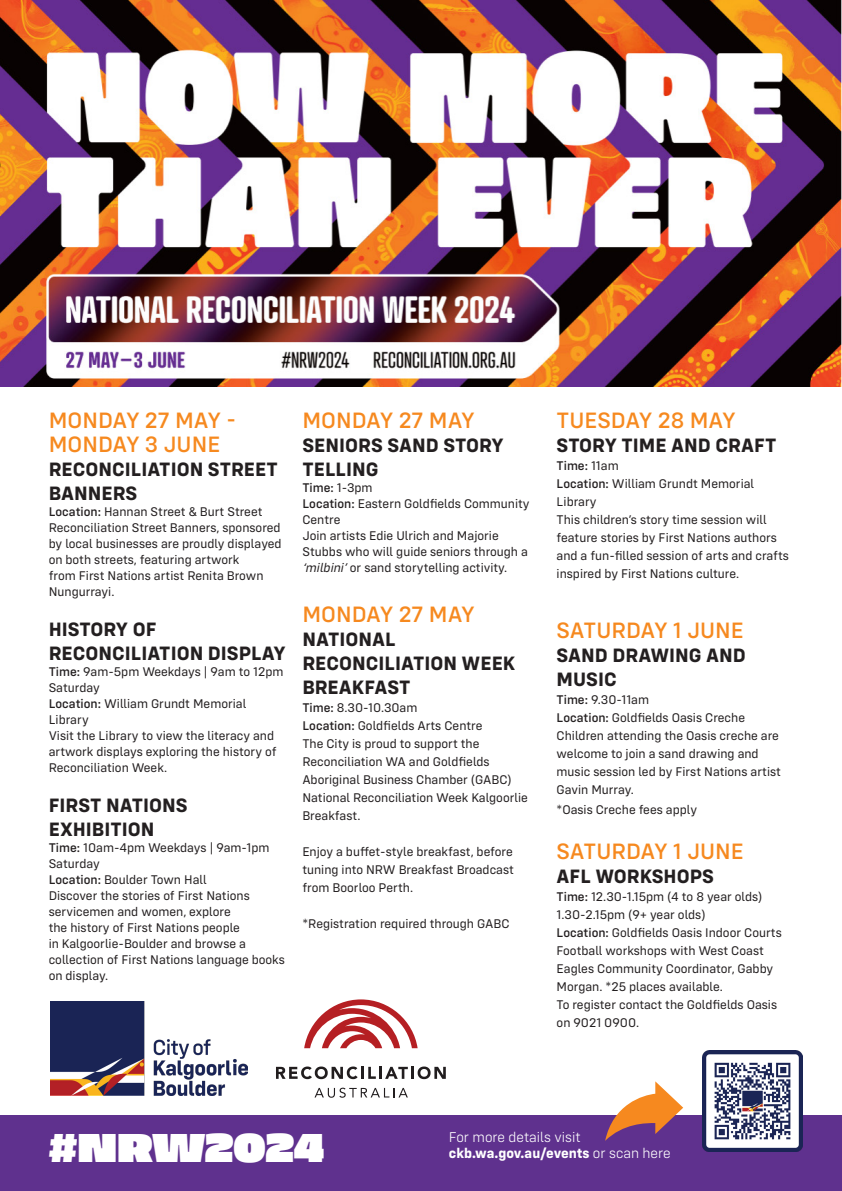
<style>
.page{position:relative;width:842px;height:1191px;background:#fff}
.page>*{position:absolute;margin:0;border:0;box-sizing:border-box;transform-origin:0 0}
.t1{font:40px "Piepie";color:#fff}
.t2{font:500 23px/24px "Config";color:#f6891f}
.t3{font:700 20px/24px "Config";color:#231f20}
.t4{font:700 14.6px "Config";color:#fff}
.t5{font:300 14.6px "Config";color:#fff}
.t6{font:13px/16px "Config";color:#231f20}
.t7{font:500 13px "Config";color:#231f20}
.s1{font-weight:500}
.s2{font-weight:400}
.s3{font-style:italic}
.s4{font-weight:300}
</style>
<div class="page">
<img style="left:0;top:0;width:842px;height:387px">
<div style="left:0;top:1115px;width:842px;height:76px;background:#5f318e"></div>
<img style="left:51px;top:1001px;width:197px;height:94px">
<svg style="left:605px;top:1081px;width:78px;height:59px"></svg>
<svg style="left:276px;top:1066px;width:170px;height:13px"></svg>
<svg style="left:314px;top:1087px;width:94px;height:10px"></svg>
<svg style="left:304px;top:999px;width:114px;height:49px"></svg>
<img style="left:702px;top:1050px;width:101px;height:101px">
<p class="t2" style="left:49px;top:408px;width:189px">MONDAY 27 MAY -<br>MONDAY 3 JUNE</p>
<p class="t3" style="left:49px;top:457px;width:231px">RECONCILIATION STREET<br>BANNERS</p>
<p class="t6" style="left:49px;top:503px;width:215px"><span class="s1">Location:</span> Hannan Street &amp; Burt Street</p>
<p class="t6" style="left:49px;top:519px;width:234px">Reconciliation Street Banners, sponsored by local businesses are proudly displayed on both streets, featuring artwork<br>from First Nations artist Renita Brown Nungurrayi.</p>
<p class="t3" style="left:49px;top:617px;width:239px">HISTORY OF<br>RECONCILIATION DISPLAY</p>
<p class="t6" style="left:49px;top:663px;width:236px"><span class="s1">Time:</span> 9am-5pm Weekdays | 9am to 12pm<br>Saturday</p>
<p class="t6" style="left:49px;top:695px;width:199px"><span class="s1">Location:</span> William Grundt Memorial<br>Library</p>
<p class="t6" style="left:49px;top:727px;width:229px">Visit the Library to view the literacy and artwork displays exploring the history of<br>Reconciliation Week.</p>
<p class="t3" style="left:49px;top:793px;width:141px">FIRST NATIONS<br>EXHIBITION</p>
<p class="t6" style="left:49px;top:839px;width:222px"><span class="s1">Time:</span> 10am-4pm Weekdays | 9am-1pm<br>Saturday</p>
<p class="t6" style="left:49px;top:871px;width:160px"><span class="s1">Location:</span> Boulder Town Hall</p>
<p class="t6" style="left:49px;top:887px;width:238px">Discover the stories of First Nations servicemen and women, explore<br>the history of First Nations people<br>in Kalgoorlie-Boulder and browse a collection of First Nations language books on display.</p>
<p class="t2" style="left:302px;top:408px;width:174px">MONDAY 27 MAY</p>
<p class="t3" style="left:302px;top:433px;width:203px">SENIORS SAND STORY<br>TELLING</p>
<p class="t7" style="left:302px;top:480px;width:72px">Time: <span class="s2">1-3pm</span></p>
<p class="t6" style="left:302px;top:495px;width:229px"><span class="s1">Location:</span> Eastern Goldfields Community<br>Centre</p>
<p class="t6" style="left:302px;top:527px;width:227px">Join artists Edie Ulrich and Majorie<br>Stubbs who will guide seniors through a <span class="s3">‘milbini’</span>or sand storytelling activity.</p>
<p class="t2" style="left:302px;top:602px;width:174px">MONDAY 27 MAY</p>
<p class="t3" style="left:302px;top:627px;width:215px">NATIONAL<br>RECONCILIATION WEEK<br>BREAKFAST</p>
<p class="t6" style="left:302px;top:699px;width:117px"><span class="s1">Time:</span> 8.30-10.30am</p>
<p class="t6" style="left:302px;top:717px;width:182px"><span class="s1">Location:</span> Goldfields Arts Centre</p>
<p class="t6" style="left:302px;top:734px;width:227px;line-height:18px">The City is proud to support the<br>Reconciliation WA and Goldfields<br>Aboriginal Business Chamber (GABC)<br>National Reconciliation Week Kalgoorlie<br>Breakfast.</p>
<p class="t6" style="left:302px;top:842px;width:213px;line-height:18px;text-align:justify">Enjoy a buffet-style breakfast, before tuning into NRW Breakfast Broadcast from Boorloo Perth.</p>
<p class="t6" style="left:302px;top:915px;width:209px">*Registration required through GABC</p>
<p class="t2" style="left:557px;top:408px;width:181px">TUESDAY 28 MAY</p>
<p class="t3" style="left:557px;top:433px;width:221px">STORY TIME AND CRAFT</p>
<p class="t7" style="left:557px;top:458px;width:64px">Time: <span class="s2">11am</span></p>
<p class="t6" style="left:557px;top:474px;width:199px;line-height:18px"><span class="s1">Location:</span> William Grundt Memorial<br>Library</p>
<p class="t6" style="left:557px;top:510px;width:234px;line-height:18px">This children’s story time session will feature stories by First Nations authors and a fun-filled session of arts and crafts inspired by First Nations culture.</p>
<p class="t2" style="left:557px;top:618px;width:189px">SATURDAY 1 JUNE</p>
<p class="t3" style="left:557px;top:643px;width:191px">SAND DRAWING AND<br>MUSIC</p>
<p class="t6" style="left:557px;top:691px;width:94px"><span class="s1">Time:</span> 9.30-11am</p>
<p class="t6" style="left:557px;top:709px;width:190px"><span class="s1">Location:</span> Goldfields Oasis Creche</p>
<p class="t6" style="left:557px;top:726px;width:226px;line-height:18px">Children attending the Oasis creche are welcome to join a sand drawing and music session led by First Nations artist<br>Gavin Murray.</p>
<p class="t6" style="left:557px;top:801px;width:142px">*Oasis Creche fees apply</p>
<p class="t2" style="left:557px;top:839px;width:189px">SATURDAY 1 JUNE</p>
<p class="t3" style="left:557px;top:864px;width:159px">AFL WORKSHOPS</p>
<p class="t6" style="left:557px;top:888px;width:207px"><span class="s1">Time:</span> 12.30-1.15pm (4 to 8 year olds)</p>
<p class="t6" style="left:557px;top:906px;width:150px">1.30-2.15pm (9+ year olds)</p>
<p class="t6" style="left:557px;top:924px;width:227px"><span class="s1">Location:</span> Goldfields Oasis Indoor Courts</p>
<p class="t6" style="left:557px;top:941px;width:218px;line-height:18px">Football workshops with West Coast<br>Eagles Community Coordinator, Gabby<br>Morgan. *25 places available.</p>
<p class="t6" style="left:557px;top:995px;width:222px;line-height:18px">To register contact the Goldfields Oasis on 9021 0900.</p>
<p class="t1" style="left:49px;top:1119px;width:277px">#NRW2024</p>
<p class="t5" style="left:449px;top:1128px;width:133px">For more details visit</p>
<p class="t4" style="left:449px;top:1144px;width:223px">ckb.wa.gov.au/events <span class="s4">or scan here</span></p>
</div>
